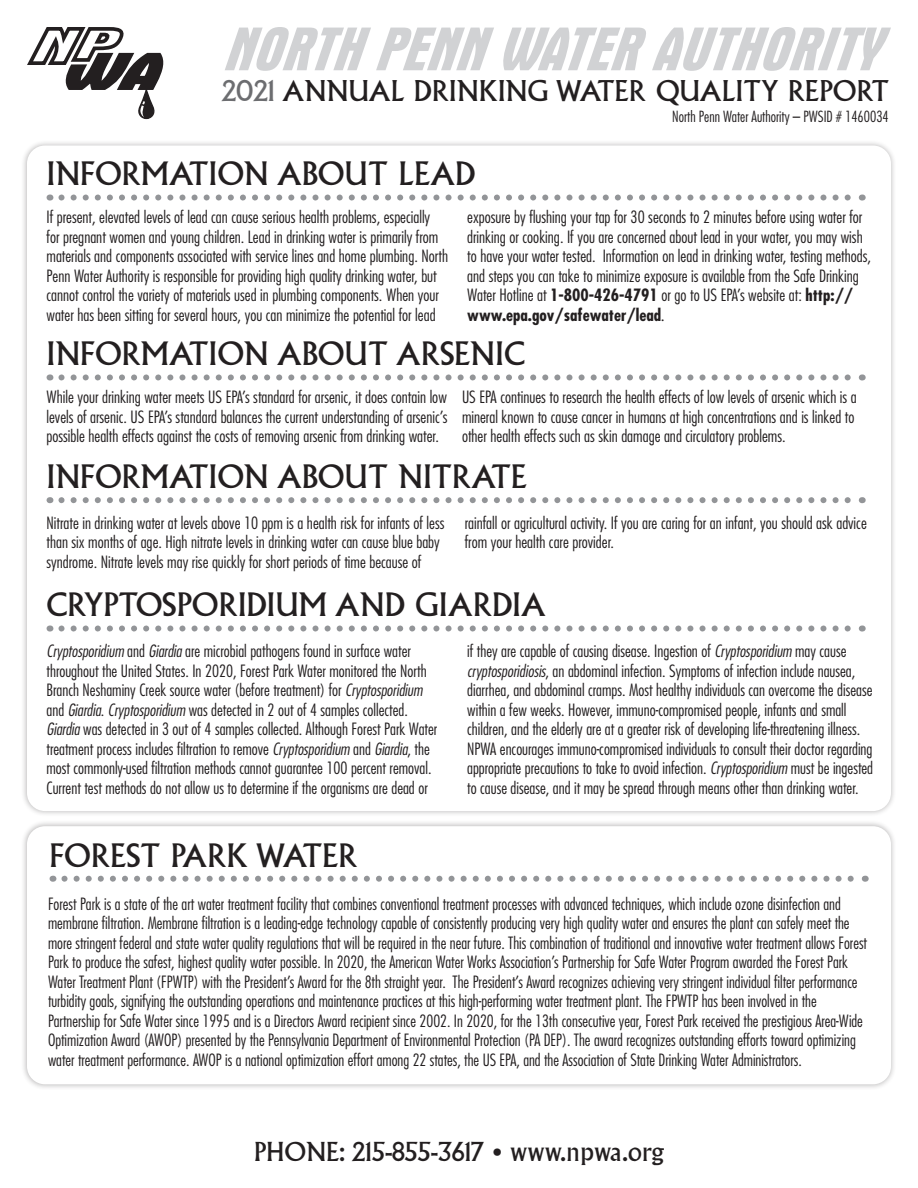
<style>
.page{position:relative;width:918px;height:1188px;background:#fff}
.page>*{position:absolute;margin:0;border:0;box-sizing:border-box;transform-origin:0 0}
.t1{font:31.5px "Albertus MT Std";color:#231f20}
.t2{font:27.9px "Albertus MT Std";color:#231f20}
.t3{font:25.5px "Albertus MT Std";color:#231f20}
.Body_Copy{font:300 condensed 16.5px/19.5px "Futura Std";color:#231f20}
.t4{font:300 condensed 15px "Futura Std";color:#231f20}
.s1{color:#6c6d70}
.s2{font-weight:700}
.s3{font-weight:400;font-stretch:normal}
.s4{font-style:italic}
</style>
<div class="page">
<svg style="left:27px;top:27px;width:137px;height:93px"></svg>
<svg style="left:225px;top:27px;width:269px;height:44px"></svg>
<svg style="left:503px;top:27px;width:388px;height:44px"></svg>
<div style="left:21px;top:139px;width:876px;height:678px;background:#231f20;opacity:.33"></div>
<div style="left:27px;top:146px;width:864px;height:665px;background:#fff;border-radius:18px"></div>
<svg style="left:61px;top:195px;width:790px;height:6px"></svg>
<svg style="left:61px;top:374px;width:790px;height:6px"></svg>
<svg style="left:61px;top:497px;width:790px;height:6px"></svg>
<svg style="left:61px;top:626px;width:790px;height:6px"></svg>
<div style="left:21px;top:820px;width:876px;height:271px;background:#231f20;opacity:.33"></div>
<div style="left:27px;top:826px;width:864px;height:258px;background:#fff;border-radius:18px"></div>
<svg style="left:64px;top:876px;width:790px;height:6px"></svg>
<p class="t2" style="left:222px;top:75px;width:669px"><span class="s1">2021</span> ANNUAL DRINKING WATER QUALITY REPORT</p>
<p class="t4" style="left:672px;top:108px;width:218px">North Penn Water Authority – PWSID # 1460034</p>
<p class="t1" style="left:46px;top:156px;width:430px">INFORMATION ABOUT LEAD</p>
<p class="Body_Copy" style="left:46px;top:207px;width:403px">If present, elevated levels of lead can cause serious health problems, especially<br>for pregnant women and young children. Lead in drinking water is primarily from materials and components associated with service lines and home plumbing. North Penn Water Authority is responsible for providing high quality drinking water, but cannot control the variety of materials used in plumbing components. When your water has been sitting for several hours, you can minimize the potential for lead</p>
<p class="Body_Copy" style="left:467px;top:207px;width:405px">exposure by flushing your tap for 30 seconds to 2 minutes before using water for drinking or cooking. If you are concerned about lead in your water, you may wish to have your water tested. Information on lead in drinking water, testing methods, and steps you can take to minimize exposure is available from the Safe Drinking Water Hotline at <span class="s2">1-800-426-4791</span> or go to US EPA’s website at: <span class="s2">http:// www.epa.gov/safewater/lead</span><span class="s3">.</span></p>
<p class="t1" style="left:46px;top:336px;width:480px">INFORMATION ABOUT ARSENIC</p>
<p class="Body_Copy" style="left:46px;top:387px;width:402px;text-align:justify">While your drinking water meets US EPA’s standard for arsenic, it does contain low levels of arsenic. US EPA’s standard balances the current understanding of arsenic’s possible health effects against the costs of removing arsenic from drinking water.</p>
<p class="Body_Copy" style="left:462px;top:387px;width:396px">US EPA continues to research the health effects of low levels of arsenic which is a mineral known to cause cancer in humans at high concentrations and is linked to other health effects such as skin damage and circulatory problems.</p>
<p class="t1" style="left:46px;top:458px;width:482px">INFORMATION ABOUT NITRATE</p>
<p class="Body_Copy" style="left:46px;top:513px;width:399px">Nitrate in drinking water at levels above 10 ppm is a health risk for infants of less than six months of age. High nitrate levels in drinking water can cause blue baby syndrome. Nitrate levels may rise quickly for short periods of time because of</p>
<p class="Body_Copy" style="left:465px;top:513px;width:404px">rainfall or agricultural activity. If you are caring for an infant, you should ask advice from your health care provider.</p>
<p class="t1" style="left:46px;top:587px;width:501px">CRYPTOSPORIDIUM AND GIARDIA</p>
<p class="Body_Copy" style="left:46px;top:641px;width:392px"><span class="s4">Cryptosporidium</span> and <span class="s4">Giardia</span> are microbial pathogens found in surface water throughout the United States. In 2020, Forest Park Water monitored the North Branch Neshaminy Creek source water (before treatment) for <span class="s4">Cryptosporidium </span>and <span class="s4">Giardia</span>. <span class="s4">Cryptosporidium</span> was detected in 2 out of 4 samples collected.<br><span class="s4">Giardia</span> was detected in 3 out of 4 samples collected. Although Forest Park Water treatment process includes filtration to remove <span class="s4">Cryptosporidium</span> and <span class="s4">Giardia</span>, the most commonly-used filtration methods cannot guarantee 100 percent removal.<br>Current test methods do not allow us to determine if the organisms are dead or</p>
<p class="Body_Copy" style="left:467px;top:641px;width:407px">if they are capable of causing disease. Ingestion of <span class="s4">Cryptosporidium</span> may cause <span class="s4">cryptosporidiosis</span>, an abdominal infection. Symptoms of infection include nausea, diarrhea, and abdominal cramps. Most healthy individuals can overcome the disease within a few weeks. However, immuno-compromised people, infants and small children, and the elderly are at a greater risk of developing life-threatening illness.<br>NPWA encourages immuno-compromised individuals to consult their doctor regarding appropriate precautions to take to avoid infection. <span class="s4">Cryptosporidium</span> must be ingested to cause disease, and it may be spread through means other than drinking water.</p>
<p class="t1" style="left:50px;top:837px;width:310px">FOREST PARK WATER</p>
<p class="Body_Copy" style="left:48px;top:894px;width:821px">Forest Park is a state of the art water treatment facility that combines conventional treatment processes with advanced techniques, which include ozone disinfection and membrane filtration. Membrane filtration is a leading-edge technology capable of consistently producing very high quality water and ensures the plant can safely meet the more stringent federal and state water quality regulations that will be required in the near future. This combination of traditional and innovative water treatment allows Forest Park to produce the safest, highest quality water possible. In 2020, the American Water Works Association’s Partnership for Safe Water Program awarded the Forest Park Water Treatment Plant (FPWTP) with the President’s Award for the 8th straight year. The President’s Award recognizes achieving very stringent individual filter performance turbidity goals, signifying the outstanding operations and maintenance practices at this high-performing water treatment plant. The FPWTP has been involved in the Partnership for Safe Water since 1995 and is a Directors Award recipient since 2002. In 2020, for the 13th consecutive year, Forest Park received the prestigious Area-Wide Optimization Award (AWOP) presented by the Pennsylvania Department of Environmental Protection (PA DEP). The award recognizes outstanding efforts toward optimizing water treatment performance. AWOP is a national optimization effort among 22 states, the US EPA, and the Association of State Drinking Water Administrators.</p>
<p class="t3" style="left:254px;top:1137px;width:412px">PHONE: 215-855-3617 • www.npwa.org</p>
</div>
